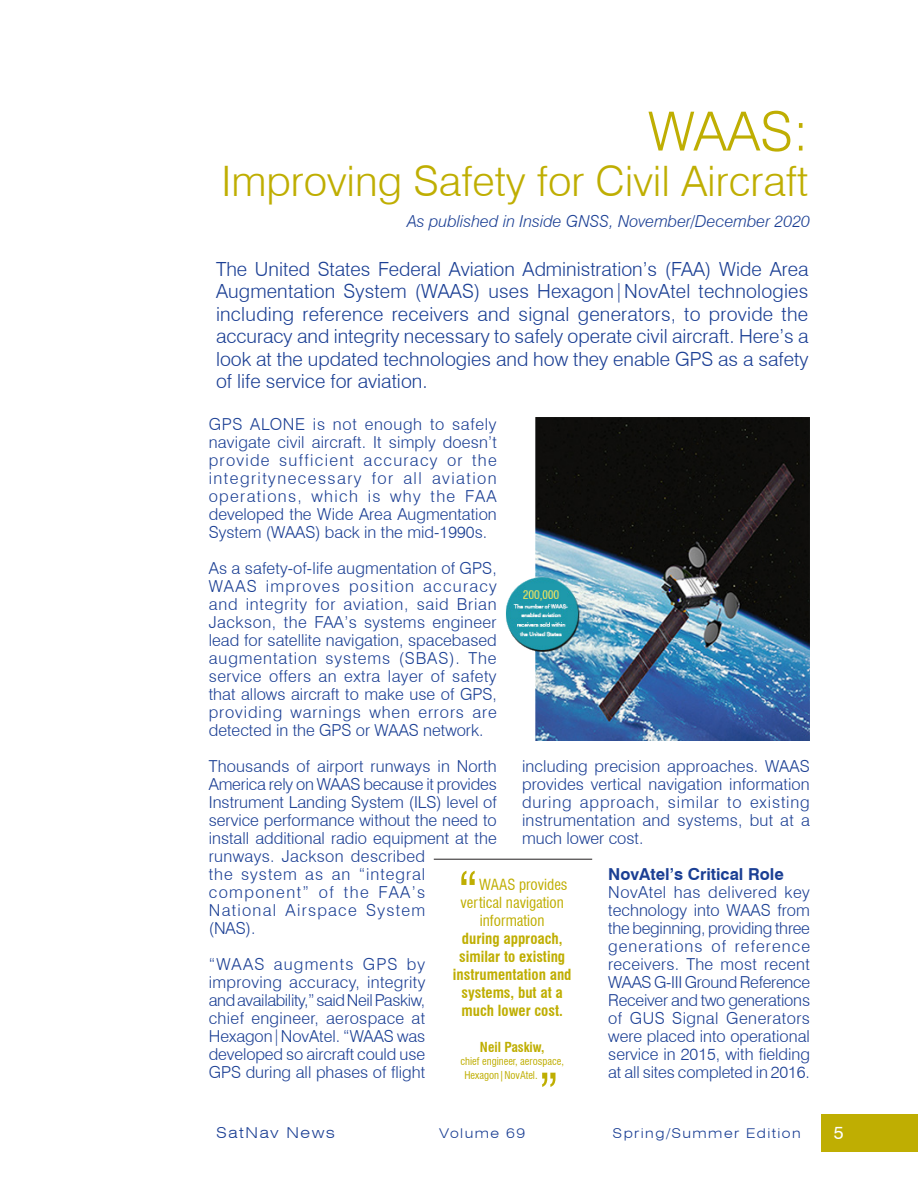
<style>
.page{position:relative;width:918px;height:1188px;background:#fff}
.page>*{position:absolute;margin:0;border:0;box-sizing:border-box;transform-origin:0 0}
.t1{font:condensed 57.75px "Swiss 721 BT";color:#bfae02}
.t2{font:300 54px "Swiss 721 BT";color:#bfae02}
.t3{font:300 42px "Swiss 721 BT";color:#bfae02}
.t4{font:300 19.5px/22.5px "Swiss 721 BT";color:#1b3f94;text-align:justify}
.t5{font:18px "Swiss 721 BT";color:#fff}
.t6{font:300 16.5px/18px "Swiss 721 BT";color:#1b3f94;text-align:justify}
.t7{font:italic 300 16.5px "Swiss 721 BT";color:#1b3f94}
.t8{font:700 16.5px "Swiss 721 BT";color:#1b3f94}
.t9{font:700 condensed 15px "Swiss 721 BT";color:#bfae02}
.t10{font:condensed 15px "Swiss 721 BT";color:#bfae02}
.t11{font:300 expanded 15px "Swiss 721 BT";letter-spacing:.095em;color:#1b3f94}
.t12{font:300 expanded 13.5px "Swiss 721 BT";letter-spacing:.11em;color:#1b3f94}
.t13{font:700 condensed 13.5px "Swiss 721 BT";color:#bfae02}
.t14{font:condensed 10.5px "Swiss 721 BT";color:#bfae02}
</style>
<div class="page">
<div style="left:822px;top:1114px;width:96px;height:38px;background:#bfae02"></div>
<img style="left:505px;top:418px;width:305px;height:322px">
<hr style="left:434px;top:859px;width:158px;height:1px;background:#231f20">
<p class="t2" style="left:648px;top:99px;width:162px">WAAS:</p>
<p class="t3" style="left:221px;top:155px;width:588px">Improving Safety for Civil Aircraft</p>
<p class="t7" style="left:407px;top:211px;width:404px">As published in Inside GNSS, November/December 2020</p>
<p class="t4" style="left:216px;top:257px;width:594px">The United States Federal Aviation Administration’s (FAA) Wide Area Augmentation System (WAAS) uses Hexagon|NovAtel technologies including reference receivers and signal generators, to provide the accuracy and integrity necessary to safely operate civil aircraft. Here’s a look at the updated technologies and how they enable GPS as a safety of life service for aviation.</p>
<p class="t6" style="left:209px;top:415px;width:290px">GPS ALONE is not enough to safely navigate civil aircraft. It simply doesn’t provide sufficient accuracy or the integritynecessary for all aviation operations, which is why the FAA developed the Wide Area Augmentation System (WAAS) back in the mid-1990s.</p>
<p class="t6" style="left:209px;top:559px;width:290px">As a safety-of-life augmentation of GPS, WAAS improves position accuracy and integrity for aviation, said Brian Jackson, the FAA’s systems engineer lead for satellite navigation, spacebased augmentation systems (SBAS). The service offers an extra layer of safety that allows aircraft to make use of GPS, providing warnings when errors are detected in the GPS or WAAS network.</p>
<p class="t6" style="left:209px;top:757px;width:290px">Thousands of airport runways in North<br>America rely on WAAS because it provides</p>
<p class="t6" style="left:209px;top:793px;width:290px;text-align:left">Instrument Landing System (ILS) level of service performance without the need to install additional radio equipment at the runways. Jackson described<br>the system as an “integral component” of the FAA’s<br>National Airspace System<br>(NAS).</p>
<p class="t6" style="left:209px;top:955px;width:218px">“WAAS augments GPS by improving accuracy, integrity and availability,” said Neil Paskiw, chief engineer, aerospace at Hexagon|NovAtel. “WAAS was developed so aircraft could use GPS during all phases of flight</p>
<p class="t6" style="left:522px;top:757px;width:289px">including precision approaches. WAAS provides vertical navigation information during approach, similar to existing instrumentation and systems, but at a much lower cost.</p>
<p class="t8" style="left:608px;top:863px;width:177px">NovAtel’s Critical Role</p>
<p class="t6" style="left:608px;top:883px;width:203px">NovAtel has delivered key technology into WAAS from the beginning, providing three generations of reference receivers. The most recent WAAS G-III Ground Reference Receiver and two generations of GUS Signal Generators were placed into operational service in 2015, with fielding at all sites completed in 2016.</p>
<p class="t1" style="left:457px;top:860px;width:24px">“</p>
<p class="t10" style="left:479px;top:875px;width:90px">WAAS provides</p>
<p class="t10" style="left:461px;top:893px;width:105px">vertical navigation</p>
<p class="t10" style="left:480px;top:911px;width:66px">information</p>
<p class="t9" style="left:462px;top:929px;width:102px">during approach,</p>
<p class="t9" style="left:459px;top:947px;width:108px">similar to existing</p>
<p class="t9" style="left:453px;top:965px;width:120px">instrumentation and</p>
<p class="t9" style="left:462px;top:983px;width:103px">systems, but at a</p>
<p class="t9" style="left:462px;top:1001px;width:103px">much lower cost.</p>
<p class="t13" style="left:480px;top:1039px;width:66px">Neil Paskiw,</p>
<p class="t14" style="left:460px;top:1055px;width:105px">chief engineer, aerospace,</p>
<p class="t14" style="left:464px;top:1068px;width:75px">Hexagon|NovAtel.</p>
<p class="t1" style="left:538px;top:1060px;width:24px">”</p>
<p class="t11" style="left:216px;top:1124px;width:120px">SatNav News</p>
<p class="t12" style="left:439px;top:1125px;width:88px">Volume 69</p>
<p class="t12" style="left:613px;top:1125px;width:190px">Spring/Summer Edition</p>
<p class="t5" style="left:834px;top:1120px;width:11px">5</p>
</div>
